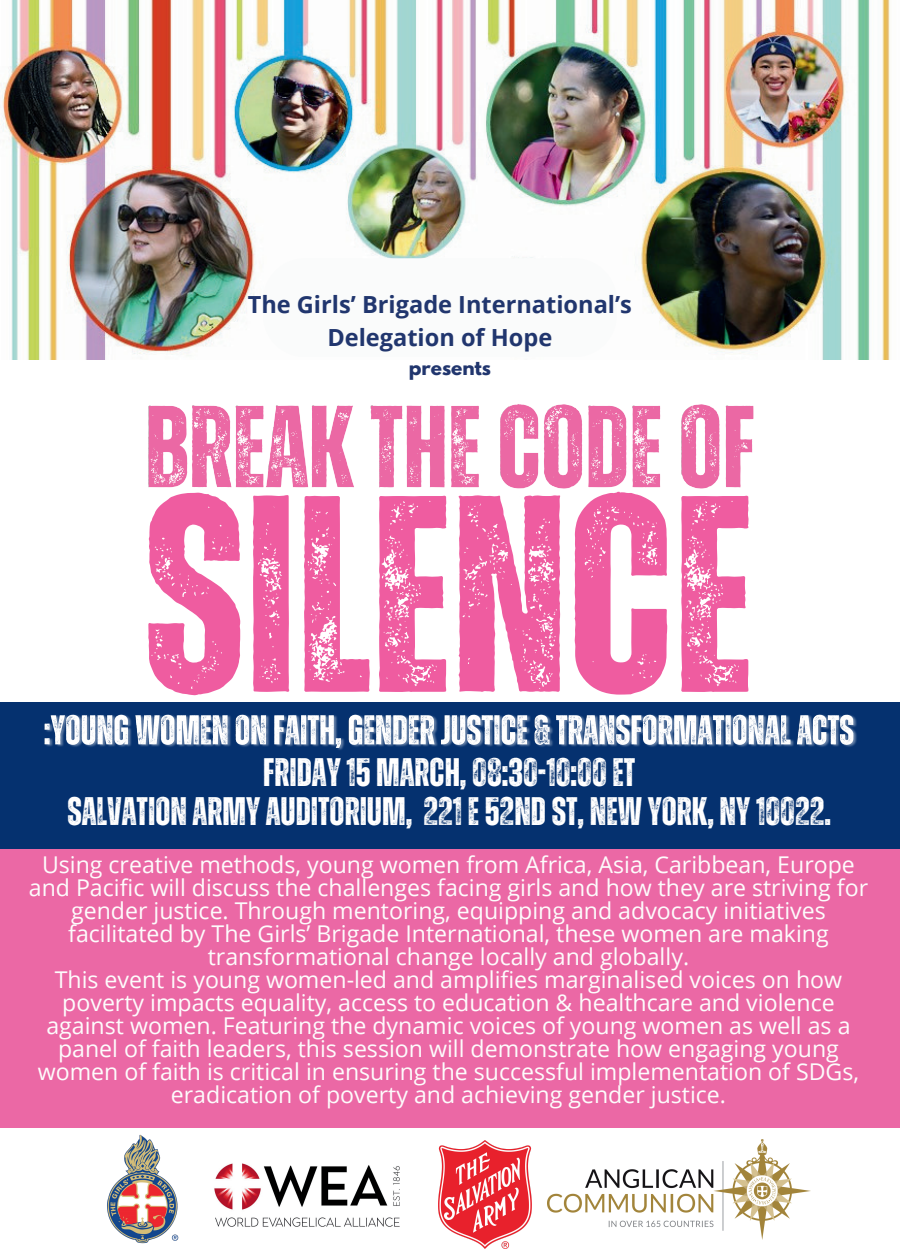
<style>
.page{position:relative;width:900px;height:1260px;background:#fff}
.page>*{position:absolute;margin:0;border:0;box-sizing:border-box;transform-origin:0 0}
.t1{font:700 280.06px "Zuume Rough";color:#ef5ca0}
.t2{font:700 39.81px/39.4px "Zuume Rough";color:#fff;text-align:center}
.t3{font:700 23.56px/32.8px "Open Sans";color:#21366e;text-align:center}
.t4{font:23.12px/23px "Open Sans";color:#fdfcfc;text-align:center}
.t5{font:700 18.56px "League Spartan";color:#21366e}
</style>
<div class="page">
<div style="left:0;top:702px;width:900px;height:149px;background:#05316f"></div>
<img style="left:0;top:0;width:890px;height:360px">
<div style="left:263px;top:258px;width:354px;height:99px;background:#fafbfb;border-radius:42px"></div>
<img style="left:107px;top:1135px;width:72px;height:109px">
<div style="left:0;top:849px;width:900px;height:278px;background:#eb68a5"></div>
<img style="left:214px;top:1163px;width:183px;height:64px">
<img style="left:572px;top:1139px;width:238px;height:100px">
<img style="left:148px;top:404px;width:606px;height:85px">
<img style="left:397px;top:1140px;width:175px;height:109px">
<img style="left:44px;top:714px;width:813px;height:36px">
<p class="t3" style="left:248px;top:288px;width:386px">The Girls’ Brigade International’s<br>Delegation of Hope</p>
<p class="t5" style="left:409px;top:353px;width:84px">presents</p>
<h1 class="t1" style="left:144px;top:447px;width:611px">SILENCE</h1>
<h2 class="t2" style="left:67px;top:753px;width:765px">FRIDAY 15 MARCH, 08:30-10:00 ET<br>SALVATION ARMY AUDITORIUM, 221 E 52ND ST, NEW YORK, NY 10022.</h2>
<p class="t4" style="left:29px;top:853px;width:841px">Using creative methods, young women from Africa, Asia, Caribbean, Europe and Pacific will discuss the challenges facing girls and how they are striving for gender justice. Through mentoring, equipping and advocacy initiatives facilitated by The Girls’ Brigade International, these women are making transformational change locally and globally.<br>This event is young women-led and amplifies marginalised voices on how poverty impacts equality, access to education &amp; healthcare and violence against women. Featuring the dynamic voices of young women as well as a panel of faith leaders, this session will demonstrate how engaging young women of faith is critical in ensuring the successful implementation of SDGs, eradication of poverty and achieving gender justice.</p>
</div>
